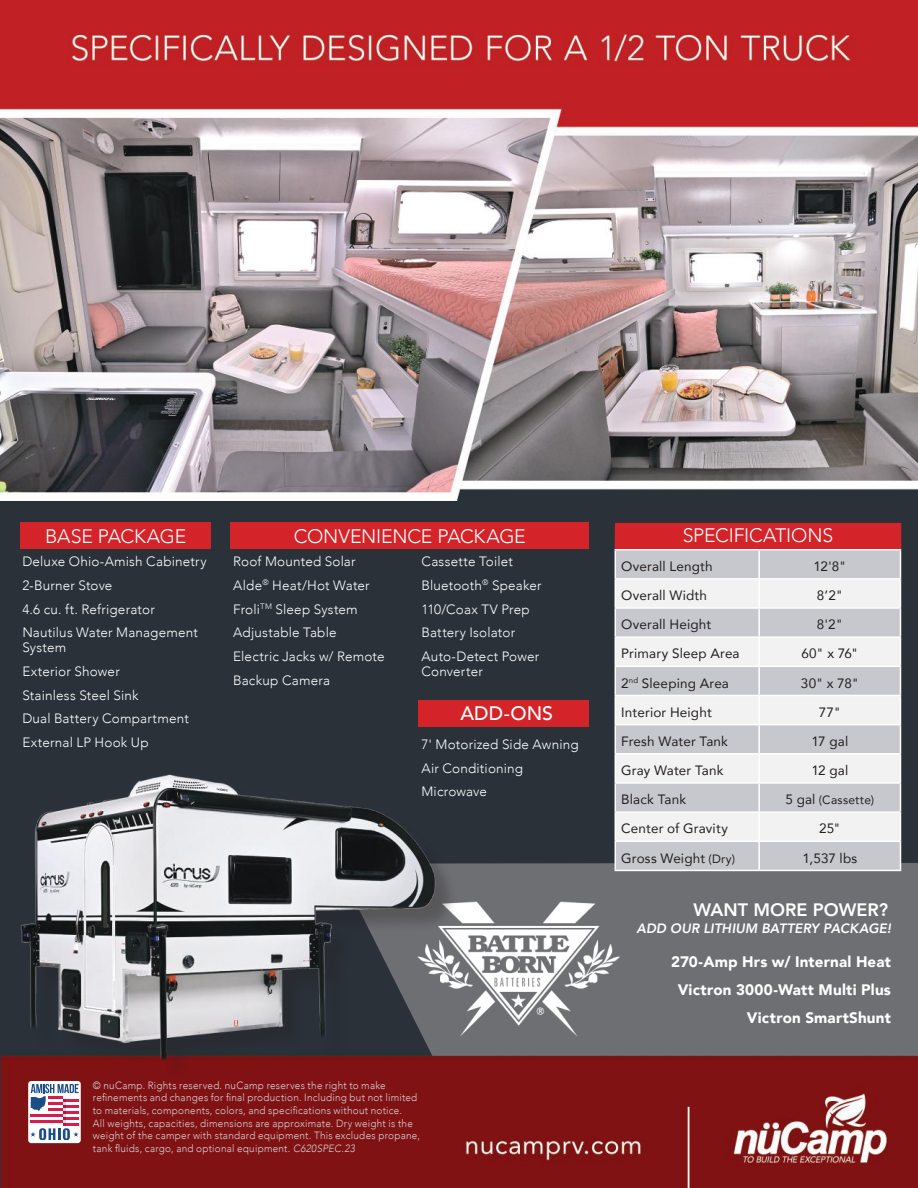
<style>
.page{position:relative;width:918px;height:1188px;background:#fff}
.page>*{position:absolute;margin:0;border:0;box-sizing:border-box;transform-origin:0 0}
.t1{font:300 19.5px "Avenir";letter-spacing:-.01em;color:#fff}
.t2{font:500 19.5px "Avenir";color:#fff}
.t3{font:800 18px "Avenir";color:#fff}
.t4{font:900 15.15px/28px "Avenir";letter-spacing:.015em;color:#fff;text-align:right}
.t5{font:300 13.5px/23.7px "Avenir";letter-spacing:.015em;color:#fff}
.t6{font:13.5px "Avenir";letter-spacing:.01em;color:#241f1f}
.t7{font:italic 800 13.5px "Avenir";letter-spacing:.005em;color:#fff}
.t8{font:12px "Avenir";letter-spacing:.025em;color:#241f1f}
.t9{font:300 10.5px/12.6px "Avenir";letter-spacing:.025em;color:#d5d4d5;scale:.95 1}
.s1{font-size:13.5px}
.s2{font-size:12px}
.s3{font-style:italic}
</style>
<div class="page">
<img style="left:0;top:0;width:918px;height:1188px">
<div style="left:458px;top:863px;width:460px;height:193px;background:#6e6f73"></div>
<div style="left:616px;top:550px;width:284px;height:320px;background:#c7c8ce"></div>
<svg style="left:616px;top:580px;width:284px;height:261px;fill:#f2f2f3"></svg>
<hr style="left:615px;top:549px;width:144px;height:1px;background:#fff">
<hr style="left:759px;top:549px;width:142px;height:1px;background:#fff">
<hr style="left:758px;top:550px;width:2px;height:28px;background:#fff">
<hr style="left:615px;top:578px;width:144px;height:2px;background:#fff">
<hr style="left:759px;top:578px;width:142px;height:2px;background:#fff">
<hr style="left:758px;top:580px;width:2px;height:27px;background:#fff">
<hr style="left:615px;top:607px;width:144px;height:2px;background:#fff">
<hr style="left:759px;top:607px;width:142px;height:2px;background:#fff">
<hr style="left:758px;top:609px;width:2px;height:27px;background:#fff">
<hr style="left:615px;top:636px;width:144px;height:2px;background:#fff">
<hr style="left:759px;top:636px;width:142px;height:2px;background:#fff">
<hr style="left:758px;top:638px;width:2px;height:28px;background:#fff">
<hr style="left:615px;top:666px;width:144px;height:1px;background:#fff">
<hr style="left:759px;top:666px;width:142px;height:1px;background:#fff">
<hr style="left:758px;top:667px;width:2px;height:28px;background:#fff">
<hr style="left:615px;top:695px;width:144px;height:1px;background:#fff">
<hr style="left:759px;top:695px;width:142px;height:1px;background:#fff">
<hr style="left:758px;top:696px;width:2px;height:28px;background:#fff">
<hr style="left:615px;top:724px;width:144px;height:1px;background:#fff">
<hr style="left:759px;top:724px;width:142px;height:1px;background:#fff">
<hr style="left:758px;top:725px;width:2px;height:28px;background:#fff">
<hr style="left:615px;top:753px;width:144px;height:2px;background:#fff">
<hr style="left:759px;top:753px;width:142px;height:2px;background:#fff">
<hr style="left:758px;top:755px;width:2px;height:27px;background:#fff">
<hr style="left:615px;top:782px;width:144px;height:2px;background:#fff">
<hr style="left:759px;top:782px;width:142px;height:2px;background:#fff">
<hr style="left:758px;top:784px;width:2px;height:27px;background:#fff">
<hr style="left:615px;top:811px;width:144px;height:2px;background:#fff">
<hr style="left:759px;top:811px;width:142px;height:2px;background:#fff">
<hr style="left:758px;top:813px;width:2px;height:28px;background:#fff">
<hr style="left:615px;top:841px;width:144px;height:1px;background:#fff">
<hr style="left:759px;top:841px;width:142px;height:1px;background:#fff">
<hr style="left:758px;top:842px;width:2px;height:28px;background:#fff">
<svg style="left:900px;top:550px;width:1px;height:320px"></svg>
<hr style="left:615px;top:870px;width:144px;height:1px;background:#fff">
<hr style="left:759px;top:870px;width:142px;height:1px;background:#fff">
<svg style="left:615px;top:550px;width:1px;height:317px"></svg>
<div style="left:615px;top:523px;width:286px;height:26px;background:#d42429"></div>
<div style="left:231px;top:523px;width:358px;height:26px;background:#d42429"></div>
<div style="left:21px;top:523px;width:190px;height:26px;background:#d42429"></div>
<div style="left:28px;top:1081px;width:53px;height:62px;background:#fff;border-radius:3px"></div>
<hr style="left:63px;top:1111px;width:15px;height:3px;background:#d81d4d">
<hr style="left:63px;top:1123px;width:15px;height:3px;background:#d81d4d">
<hr style="left:63px;top:1117px;width:15px;height:3px;background:#d81d4d">
<hr style="left:31px;top:1120px;width:32px;height:3px;background:#d81d4d">
<hr style="left:31px;top:1114px;width:32px;height:3px;background:#d81d4d">
<hr style="left:63px;top:1099px;width:2px;height:27px;background:#184480">
<svg style="left:31px;top:1128px;width:47px;height:12px"></svg>
<svg style="left:31px;top:1088px;width:47px;height:23px"></svg>
<img style="left:458px;top:867px;width:169px;height:170px">
<div style="left:419px;top:700px;width:170px;height:26px;background:#d42429"></div>
<div style="left:24px;top:778px;width:434px;height:310px;background:#241f1f;opacity:.3"></div>
<img style="left:0;top:762px;width:449px;height:312px">
<h1 class="t1" style="left:45px;top:524px;width:142px">BASE PACKAGE</h1>
<p class="t5" style="left:22px;top:550px;width:186px">Deluxe Ohio-Amish Cabinetry<br>2-Burner Stove<br>4.6 cu. ft. Refrigerator<br>Nautilus Water Management</p>
<p class="t5" style="left:22px;top:636px;width:168px">System<br>Exterior Shower<br>Stainless Steel Sink<br>Dual Battery Compartment<br>External LP Hook Up</p>
<h1 class="t1" style="left:294px;top:524px;width:234px">CONVENIENCE PACKAGE</h1>
<h1 class="t1" style="left:683px;top:524px;width:152px">SPECIFICATIONS</h1>
<p class="t5" style="left:233px;top:550px;width:153px">Roof Mounted Solar<br>Alde<sup>®</sup> Heat/Hot Water<br>Froli<sup>TM</sup> Sleep System<br>Adjustable Table<br>Electric Jacks w/ Remote<br>Backup Camera</p>
<p class="t5" style="left:422px;top:550px;width:122px">Cassette Toilet<br>Bluetooth<sup>®</sup> Speaker<br>110/Coax TV Prep<br>Battery Isolator<br>Auto-Detect Power</p>
<p class="t6" style="left:621px;top:555px;width:93px">Overall Length</p>
<p class="t6" style="left:813px;top:555px;width:34px">12'8"</p>
<p class="t6" style="left:621px;top:585px;width:87px">Overall Width</p>
<p class="t6" style="left:817px;top:585px;width:27px">8’2"</p>
<p class="t6" style="left:621px;top:614px;width:91px">Overall Height</p>
<p class="t6" style="left:817px;top:614px;width:27px">8'2"</p>
<p class="t6" style="left:621px;top:643px;width:120px">Primary Sleep Area</p>
<p class="t6" style="left:802px;top:643px;width:58px">60" x 76"</p>
<p class="t6" style="left:621px;top:672px;width:109px">2<sup>nd</sup> Sleeping Area</p>
<p class="t6" style="left:801px;top:672px;width:59px">30" x 78"</p>
<p class="t6" style="left:621px;top:701px;width:92px">Interior Height</p>
<p class="t6" style="left:819px;top:701px;width:23px">77"</p>
<p class="t6" style="left:621px;top:730px;width:108px">Fresh Water Tank</p>
<p class="t6" style="left:811px;top:730px;width:38px">17 gal</p>
<p class="t6" style="left:621px;top:760px;width:104px">Gray Water Tank</p>
<p class="t6" style="left:811px;top:760px;width:38px">12 gal</p>
<p class="t6" style="left:621px;top:789px;width:66px">Black Tank</p>
<p class="t8" style="left:785px;top:790px;width:90px"><span class="s1">5 gal</span> (Cassette)</p>
<p class="t6" style="left:621px;top:818px;width:108px">Center of Gravity</p>
<p class="t6" style="left:819px;top:818px;width:23px">25"</p>
<p class="t6" style="left:621px;top:847px;width:115px">Gross Weight <span class="s2">(Dry)</span></p>
<p class="t6" style="left:802px;top:847px;width:56px">1,537 lbs</p>
<p class="t5" style="left:422px;top:659px;width:63px">Converter</p>
<h1 class="t2" style="left:460px;top:697px;width:94px">ADD-ONS</h1>
<p class="t5" style="left:422px;top:732px;width:159px">7' Motorized Side Awning<br>Air Conditioning<br>Microwave</p>
<h2 class="t3" style="left:693px;top:895px;width:196px">WANT MORE POWER?</h2>
<p class="t7" style="left:636px;top:921px;width:256px">ADD OUR LITHIUM BATTERY PACKAGE!</p>
<p class="t4" style="left:671px;top:947px;width:221px">270-Amp Hrs w/ Internal Heat<br>Victron 3000-Watt Multi Plus<br>Victron SmartShunt</p>
<p class="t9" style="left:93px;top:1079px;width:346px">© nuCamp. Rights reserved. nuCamp reserves the right to make refinements and changes for final production. Including but not limited to materials, components, colors, and specifications without notice.<br>All weights, capacities, dimensions are approximate. Dry weight is the weight of the camper with standard equipment. This excludes propane, tank fluids, cargo, and optional equipment. <span class="s3">C620SPEC.23</span></p>
</div>
